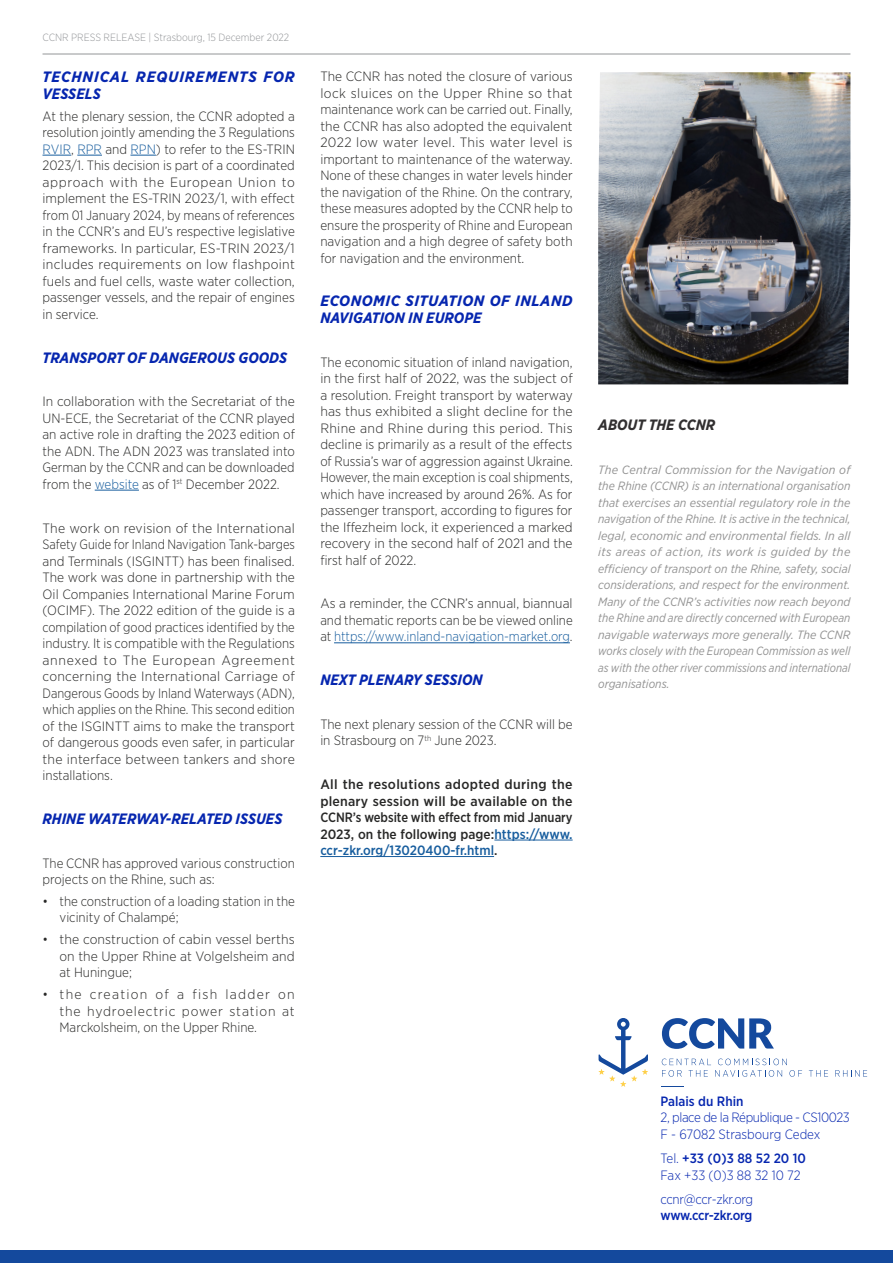
<style>
.page{position:relative;width:893px;height:1263px;background:#fff}
.page>*{position:absolute;margin:0;border:0;box-sizing:border-box;transform-origin:0 0}
.Texte_courant_light{font:italic 700 15px "Gotham Narrow";color:#0626af}
.Texte_courant_light-2{font:italic 700 15px/16.5px "Gotham Narrow";letter-spacing:.02em;color:#0626af;scale:1.05 1}
.Texte_courant_light-3{font:italic 700 15px/16.5px "Gotham Narrow";letter-spacing:.05em;color:#0626af;scale:1.05 1}
.Texte_courant_light-4{font:italic 700 15px "Gotham Narrow";color:#312f30}
.Texte_courant_light-5{font:300 13.5px/16.5px "Gotham Narrow";color:#282827;text-align:justify}
.Texte_courant_light-6{font:300 13.5px/16.5px "Gotham Narrow";color:#282827;text-align:justify;scale:1.05 1}
.Texte_courant_light-7{font:300 13.5px/16.5px "Gotham Narrow";color:#282827;text-align:justify;scale:1.04 1}
.Texte_courant_light-8{font:500 13.5px/16.5px "Gotham Narrow";color:#282827;text-align:justify;scale:1.05 1}
.t1{font:300 13.5px/16.2px "Gotham Narrow";letter-spacing:-.025em;color:#0626af}
.t2{font:300 13.5px "Gotham Narrow";color:#0626af}
.t3{font:500 13.5px "Gotham Narrow";color:#0626af}
.Texte_courant_light-9{font:italic 12px/16.5px "Gotham Narrow";color:#939393;text-align:justify;scale:1.05 1}
.t4{font:300 10.5px "Gotham Narrow";color:#939598}
.s1{color:#175d9e}
.s2{font-weight:500}
.s3{font-weight:300}
</style>
<div class="page">
<hr style="left:43px;top:54px;width:807px;height:1px;background:#939598">
<div style="left:0;top:1250px;width:893px;height:13px;background:#14499d"></div>
<svg style="left:43px;top:155px;width:28px;height:1px"></svg>
<svg style="left:77px;top:155px;width:25px;height:1px"></svg>
<svg style="left:130px;top:155px;width:26px;height:1px"></svg>
<hr style="left:95px;top:490px;width:44px;height:1px;background:#175d9e">
<hr style="left:334px;top:642px;width:236px;height:1px;background:#175d9e">
<hr style="left:494px;top:840px;width:79px;height:1px;background:#175d9e">
<hr style="left:320px;top:856px;width:174px;height:1px;background:#175d9e">
<img style="left:598px;top:72px;width:252px;height:312px">
<svg style="left:598px;top:1018px;width:50px;height:69px"></svg>
<svg style="left:662px;top:1018px;width:112px;height:31px"></svg>
<svg style="left:662px;top:1058px;width:140px;height:19px"></svg>
<svg style="left:809px;top:1070px;width:19px;height:7px"></svg>
<svg style="left:835px;top:1070px;width:32px;height:7px"></svg>
<svg style="left:661px;top:1086px;width:23px;height:1px"></svg>
<p class="t4" style="left:43px;top:30px;width:248px">CCNR PRESS RELEASE | Strasbourg, 15 December 2022</p>
<p class="Texte_courant_light-3" style="left:43px;top:69px;width:242px">TECHNICAL REQUIREMENTS FOR<br>VESSELS</p>
<p class="Texte_courant_light-5" style="left:43px;top:107px;width:254px">At the plenary session, the CCNR adopted a resolution jointly amending the 3 Regulations <span class="s1">RVIR</span>, <span class="s1">RPR</span> and <span class="s1">RPN</span>) to refer to the ES-TRIN 2023/1. This decision is part of a coordinated approach with the European Union to implement the ES-TRIN 2023/1, with effect from 01 January 2024, by means of references in the CCNR’s and EU’s respective legislative frameworks. In particular, ES-TRIN 2023/1 includes requirements on low flashpoint fuels and fuel cells, waste water collection, passenger vessels, and the repair of engines in service.</p>
<p class="Texte_courant_light" style="left:43px;top:348px;width:246px">TRANSPORT OF DANGEROUS GOODS</p>
<p class="Texte_courant_light-7" style="left:43px;top:393px;width:244px">In collaboration with the Secretariat of the UN-ECE, the Secretariat of the CCNR played an active role in drafting the 2023 edition of the ADN. The ADN 2023 was translated into German by the CCNR and can be downloaded from the <span class="s1">website</span> as of 1<sup>st</sup> December 2022.</p>
<p class="Texte_courant_light-6" style="left:43px;top:519px;width:242px">The work on revision of the International Safety Guide for Inland Navigation Tank-barges and Terminals (ISGINTT) has been finalised.<br>The work was done in partnership with the Oil Companies International Marine Forum (OCIMF). The 2022 edition of the guide is a compilation of good practices identified by the industry. It is compatible with the Regulations annexed to The European Agreement concerning the International Carriage of Dangerous Goods by Inland Waterways (ADN), which applies on the Rhine. This second edition of the ISGINTT aims to make the transport of dangerous goods even safer, in particular the interface between tankers and shore installations.</p>
<p class="Texte_courant_light" style="left:43px;top:809px;width:241px">RHINE WATERWAY-RELATED ISSUES</p>
<p class="Texte_courant_light-5" style="left:43px;top:854px;width:254px">The CCNR has approved various construction projects on the Rhine, such as:</p>
<p class="Texte_courant_light-5" style="left:60px;top:892px;width:237px;text-indent:-17px">• the construction of a loading station in the vicinity of Chalampé;</p>
<p class="Texte_courant_light-5" style="left:60px;top:931px;width:237px;text-indent:-17px">• the construction of cabin vessel berths on the Upper Rhine at Volgelsheim and at Huningue;</p>
<p class="Texte_courant_light-5" style="left:60px;top:986px;width:237px;text-indent:-17px">• the creation of a fish ladder on the hydroelectric power station at Marckolsheim, on the Upper Rhine.</p>
<p class="Texte_courant_light-5" style="left:320px;top:68px;width:254px">The CCNR has noted the closure of various lock sluices on the Upper Rhine so that maintenance work can be carried out. Finally, the CCNR has also adopted the equivalent 2022 low water level. This water level is important to maintenance of the waterway.<br>None of these changes in water levels hinder the navigation of the Rhine. On the contrary, these measures adopted by the CCNR help to ensure the prosperity of Rhine and European navigation and a high degree of safety both for navigation and the environment.</p>
<p class="Texte_courant_light-2" style="left:320px;top:293px;width:242px">ECONOMIC SITUATION OF INLAND<br>NAVIGATION IN EUROPE</p>
<p class="Texte_courant_light-5" style="left:320px;top:353px;width:254px">The economic situation of inland navigation, in the first half of 2022, was the subject of a resolution. Freight transport by waterway has thus exhibited a slight decline for the Rhine and Rhine during this period. This decline is primarily as a result of the effects of Russia’s war of aggression against Ukraine.<br>However, the main exception is coal shipments, which have increased by around 26%. As for passenger transport, according to figures for the Iffezheim lock, it experienced a marked recovery in the second half of 2021 and the first half of 2022.</p>
<p class="Texte_courant_light-5" style="left:320px;top:595px;width:254px">As a reminder, the CCNR’s annual, biannual and thematic reports can be be viewed online at <span class="s1">https://www.inland-navigation-market.org</span>.</p>
<p class="Texte_courant_light" style="left:320px;top:670px;width:164px">NEXT PLENARY SESSION</p>
<p class="Texte_courant_light-5" style="left:320px;top:716px;width:254px">The next plenary session of the CCNR will be in Strasbourg on 7<sup>th</sup> June 2023.</p>
<p class="Texte_courant_light-8" style="left:320px;top:776px;width:242px">All the resolutions adopted during the plenary session will be available on the CCNR’s website with effect from mid January 2023, on the following page:<span class="s1">https://www. ccr-zkr.org/13020400-fr.html</span>.</p>
<p class="Texte_courant_light-4" style="left:598px;top:415px;width:119px">ABOUT THE CCNR</p>
<p class="Texte_courant_light-9" style="left:598px;top:461px;width:242px">The Central Commission for the Navigation of the Rhine (CCNR) is an international organisation that exercises an essential regulatory role in the navigation of the Rhine. It is active in the technical, legal, economic and environmental fields. In all its areas of action, its work is guided by the efficiency of transport on the Rhine, safety, social considerations, and respect for the environment.<br>Many of the CCNR’s activities now reach beyond the Rhine and are directly concerned with European navigable waterways more generally. The CCNR works closely with the European Commission as well as with the other river commissions and international organisations.</p>
<p class="t1" style="left:661px;top:1093px;width:191px"><span class="s2">Palais du Rhin<br></span>2, place de la République - CS10023</p>
<p class="t2" style="left:661px;top:1125px;width:161px">F - 67082 Strasbourg Cedex</p>
<p class="t3" style="left:661px;top:1150px;width:147px"><span class="s3">Tel.</span> +33 (0)3 88 52 20 10</p>
<p class="t2" style="left:661px;top:1166px;width:141px">Fax +33 (0)3 88 32 10 72</p>
<p class="t1" style="left:661px;top:1191px;width:94px">ccnr@ccr-zkr.org <span class="s2">www.ccr-zkr.org</span></p>
</div>
